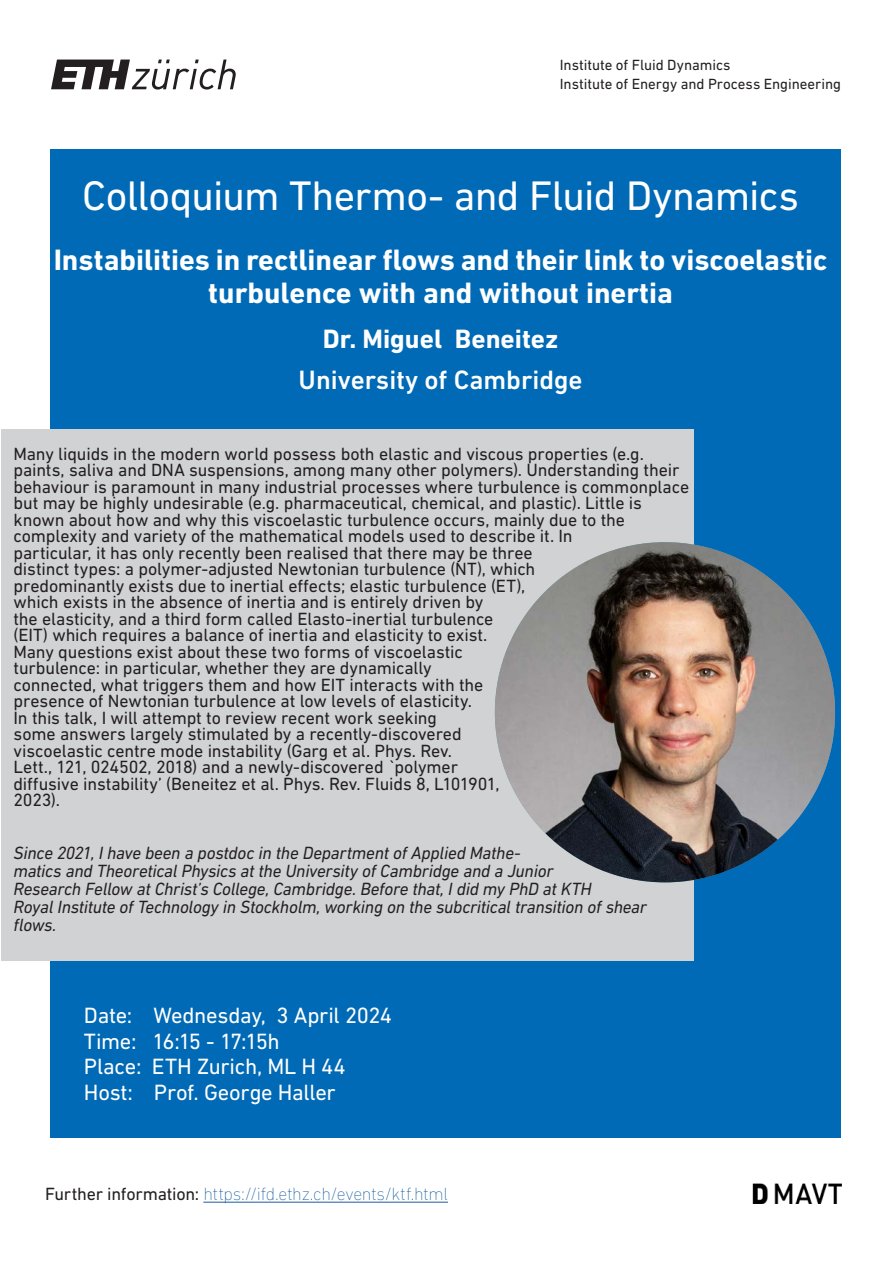
<style>
.page{position:relative;width:893px;height:1263px;background:#fff}
.page>*{position:absolute;margin:0;border:0;box-sizing:border-box;transform-origin:0 0}
.Titel_A4__DIN_Next_Regular_28_33_6pt__12{font:42px "DIN Next W1 G";letter-spacing:-.02em;color:#fff}
.t1{font:700 30px/33px "DIN Next W1 G";color:#fff;text-align:center}
.t2{font:500 27px "DIN Next W1 G";color:#fff}
.t3{font:700 27px "DIN Next W1 G";color:#fff}
.Untertitel_A4__DIN_Next_Regular_10_13pt{font:22.5px "DIN Next W1 G";letter-spacing:-.015em;color:#fff}
.Untertitel_A4__DIN_Next_Regular_10_13pt-2{font:22.5px "DIN Next W1 G";letter-spacing:-.055em;color:#fff}
.t4{font:18px/16.5px "DIN Next W1 G";letter-spacing:-.01em;color:#231f20}
.Titel_A4__DIN_Next_Regular_28_33_6pt__12-2{font:italic 18px/18px "DIN Next W1 G";letter-spacing:-.015em;color:#231f20}
.Titel_A4__DIN_Next_Regular_28_33_6pt__12-3{font:200 18px "DIN Next W1 G";letter-spacing:-.015em;color:#175d9e}
.ETH-Organisationseinheit_A4__DIN_Next_Re{font:15px "DIN Next W1 G";letter-spacing:-.005em;color:#231f20}
.s1{font-weight:400;color:#231f20}
</style>
<div class="page">
<svg style="left:51px;top:60px;width:185px;height:30px"></svg>
<div style="left:50px;top:149px;width:791px;height:988px;background:#016ab6"></div>
<div style="left:1px;top:429px;width:693px;height:532px;background:#d1d2d4"></div>
<hr style="left:203px;top:1202px;width:245px;height:1px;background:#175d9e">
<img style="left:752px;top:1183px;width:90px;height:20px">
<img style="left:495px;top:542px;width:340px;height:340px;border-radius:170px">
<p class="ETH-Organisationseinheit_A4__DIN_Next_Re" style="left:560px;top:56px;width:172px">Institute of Fluid Dynamics</p>
<p class="ETH-Organisationseinheit_A4__DIN_Next_Re" style="left:560px;top:76px;width:283px">Institute of Energy and Process Engineering</p>
<p class="Titel_A4__DIN_Next_Regular_28_33_6pt__12" style="left:82px;top:172px;width:718px">Colloquium Thermo- and Fluid Dynamics</p>
<p class="t1" style="left:54px;top:243px;width:775px">Instabilities in rectlinear flows and their link to viscoelastic turbulence with and without inertia</p>
<p class="t3" style="left:323px;top:323px;width:237px">Dr. Miguel Beneitez</p>
<p class="t2" style="left:299px;top:364px;width:285px">University of Cambridge</p>
<p class="t4" style="left:14px;top:445px;width:677px">Many liquids in the modern world possess both elastic and viscous properties (e.g. paints, saliva and DNA suspensions, among many other polymers). Understanding their behaviour is paramount in many industrial processes where turbulence is commonplace but may be highly undesirable (e.g. pharmaceutical, chemical, and plastic). Little is known about how and why this viscoelastic turbulence occurs, mainly due to the complexity and variety of the mathematical models used to describe it. In<br>particular, it has only recently been realised that there may be three<br>distinct types: a polymer-adjusted Newtonian turbulence (NT), which<br>predominantly exists due to inertial effects; elastic turbulence (ET),<br>which exists in the absence of inertia and is entirely driven by<br>the elasticity, and a third form called Elasto-inertial turbulence<br>(EIT) which requires a balance of inertia and elasticity to exist.<br>Many questions exist about these two forms of viscoelastic<br>turbulence: in particular, whether they are dynamically<br>connected, what triggers them and how EIT interacts with the<br>presence of Newtonian turbulence at low levels of elasticity.<br>In this talk, I will attempt to review recent work seeking<br>some answers largely stimulated by a recently-discovered<br>viscoelastic centre mode instability (Garg et al. Phys. Rev.<br>Lett., 121, 024502, 2018) and a newly-discovered `polymer<br>diffusive instability’ (Beneitez et al. Phys. Rev. Fluids 8, L101901,<br>2023).</p>
<p class="Titel_A4__DIN_Next_Regular_28_33_6pt__12-2" style="left:14px;top:843px;width:635px">Since 2021, I have been a postdoc in the Department of Applied Mathe-<br>matics and Theoretical Physics at the University of Cambridge and a Junior<br>Research Fellow at Christ’s College, Cambridge. Before that, I did my PhD at KTH<br>Royal Institute of Technology in Stockholm, working on the subcritical transition of shear flows.</p>
<p class="Untertitel_A4__DIN_Next_Regular_10_13pt" style="left:84px;top:1002px;width:310px">Date: Wednesday, 3 April 2024</p>
<p class="Untertitel_A4__DIN_Next_Regular_10_13pt-2" style="left:84px;top:1028px;width:197px">Time: 16:15 - 17:15h</p>
<p class="Untertitel_A4__DIN_Next_Regular_10_13pt" style="left:84px;top:1053px;width:263px">Place: ETH Zurich, ML H 44</p>
<p class="Untertitel_A4__DIN_Next_Regular_10_13pt" style="left:84px;top:1079px;width:253px">Host: Prof. George Haller</p>
<p class="Titel_A4__DIN_Next_Regular_28_33_6pt__12-3" style="left:45px;top:1184px;width:404px"><span class="s1">Further information:</span> https://ifd.ethz.ch/events/ktf.html</p>
</div>
